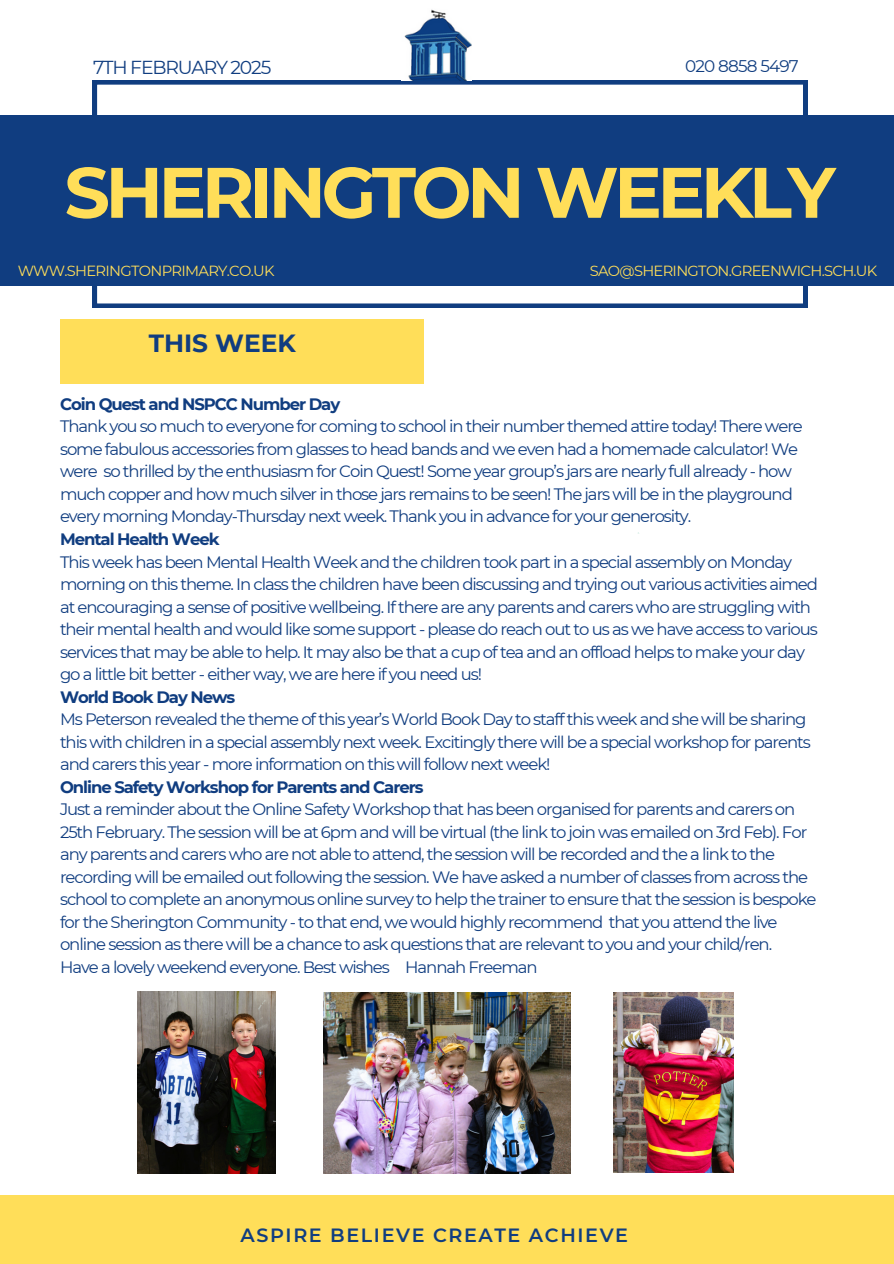
<style>
.page{position:relative;width:894px;height:1264px;background:#fff}
.page>*{position:absolute;margin:0;border:0;box-sizing:border-box;transform-origin:0 0}
.t1{font:700 71.25px "Montserrat";letter-spacing:-.065em;color:#ffde59}
.t2{font:700 24.75px "Montserrat";color:#103d80}
.t3{font:600 19.2px "Montserrat";letter-spacing:.085em;color:#103d80}
.t4{font:18.75px "Montserrat";letter-spacing:-.065em;color:#103d80}
.t5{font:16.8px "Montserrat";letter-spacing:-.05em;color:#103d80}
.t6{font:16.5px/22.5px "Montserrat";letter-spacing:-.065em;color:#103d80}
.t7{font:14.7px "Montserrat";letter-spacing:-.05em;color:#ffde59}
.s1{font-weight:700}
</style>
<div class="page">
<div style="left:0;top:115px;width:893px;height:170px;background:#103d80"></div>
<svg style="left:93px;top:80px;width:714px;height:227px"></svg>
<div style="left:60px;top:319px;width:363px;height:64px;background:#ffde59"></div>
<div style="left:0;top:1195px;width:893px;height:68px;background:#ffde59"></div>
<img style="left:404px;top:9px;width:67px;height:71px">
<img style="left:323px;top:992px;width:247px;height:181px">
<img style="left:138px;top:991px;width:137px;height:182px">
<img style="left:613px;top:992px;width:120px;height:180px">
<h1 class="t4" style="left:93px;top:56px;width:180px">7TH FEBRUARY 2025</h1>
<h6 class="t5" style="left:684px;top:56px;width:115px">020 8858 5497</h6>
<p class="t1" style="left:64px;top:149px;width:772px">SHERINGTON WEEKLY</p>
<h2 class="t7" style="left:18px;top:262px;width:258px">WWW.SHERINGTONPRIMARY.CO.UK</h2>
<p class="t2" style="left:149px;top:328px;width:148px">THIS WEEK</p>
<p class="t7" style="left:589px;top:262px;width:289px">SAO@SHERINGTON.GREENWICH.SCH.UK</p>
<h4 class="t6" style="left:60px;top:393px;width:759px"><span class="s1">Coin Quest and NSPCC Number Day<br></span>Thank you so much to everyone for coming to school in their number themed attire today! There were some fabulous accessories from glasses to head bands and we even had a homemade calculator! We were so thrilled by the enthusiasm for Coin Quest! Some year group’s jars are nearly full already - how much copper and how much silver in thosejars remains to be seen! Thejars will be in the playground every morning Monday-Thursday next week. Thank you in advance for your generosity.<br><span class="s1">Mental Health Week<br></span>This week has been Mental Health Week and the children took part in a special assembly on Monday morning on this theme. In class the children have been discussing and trying out various activities aimed at encouraging a sense of positive wellbeing. If there are any parents and carers who are struggling with their mental health and would like some support - please do reach out to us as we have access to various services that may be able to help. It may also be that a cup of tea and an offload helps to make your day go a little bit better - either way, we are here ifyou need us!<br><span class="s1">World Book Day News<br></span>Ms Peterson revealed the theme of this year’s World Book Day to staff this week and she will be sharing this with children in a special assembly next week. Excitingly there will be a special workshop for parents and carers this year - more information on this will follow next week!<br><span class="s1">Online Safety Workshop for Parents and Carers<br></span>Just a reminder about the Online Safety Workshop that has been organised for parents and carers on 25th February. The session will be at 6pm and will be virtual (the link tojoin was emailed on 3rd Feb). For any parents and carers who are not able to attend, the session will be recorded and the a link to the recording will be emailed out following the session. We have asked a number of classes from across the school to complete an anonymous online survey to help the trainer to ensure that the session is bespoke for the Sherington Community - to that end, we would highly recommend that you attend the live online session as there will be a chance to ask questions that are relevant to you and your child/ren.<br>Have a lovely weekend everyone. Best wishes Hannah Freeman</h4>
<h5 class="t3" style="left:240px;top:1223px;width:389px">ASPIRE BELIEVE CREATE ACHIEVE</h5>
</div>
